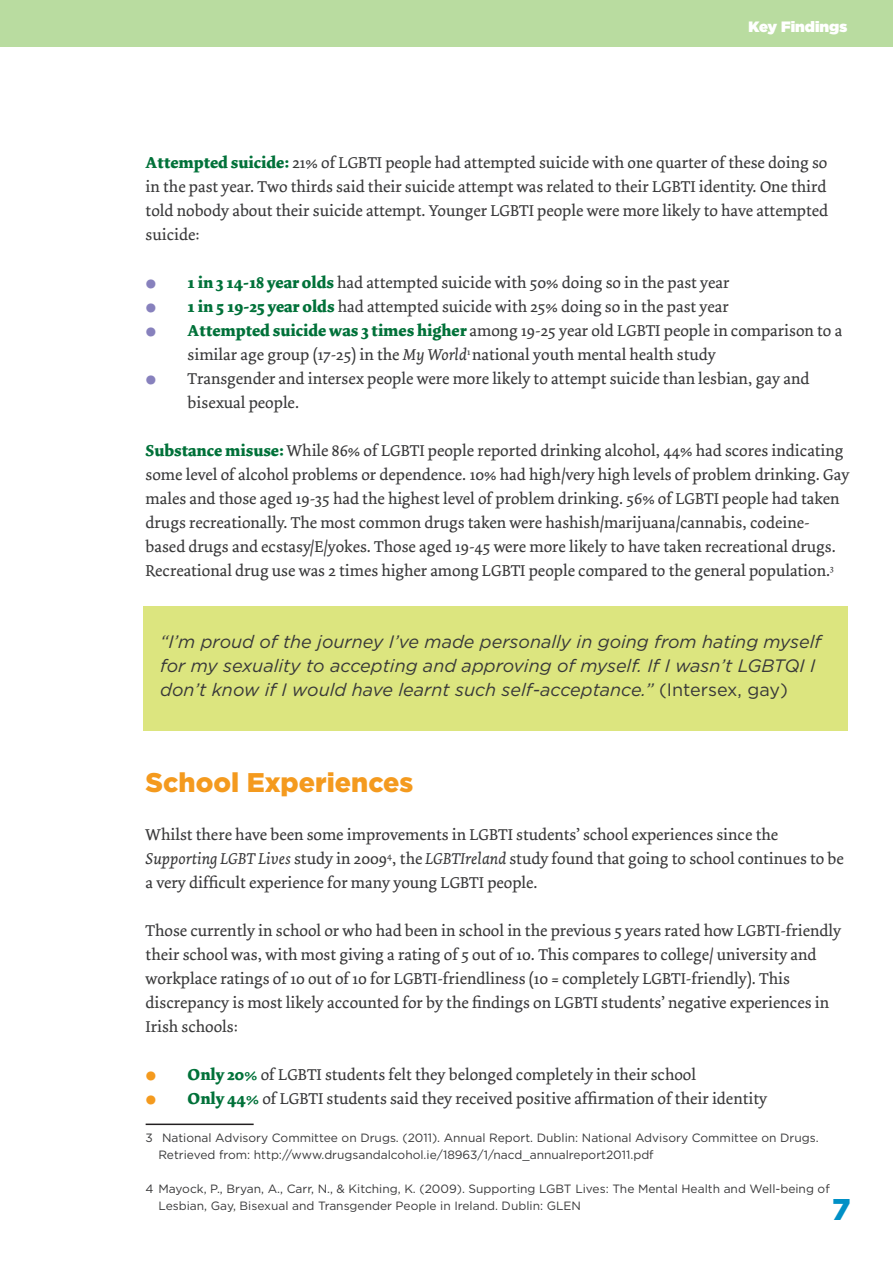
<style>
.page{position:relative;width:893px;height:1263px;background:#fff}
.page>*{position:absolute;margin:0;border:0;box-sizing:border-box;transform-origin:0 0}
.Bullet_list_-_level{font:700 48px "AG Book Rounded Std";color:#8781bd}
.Bullet_list_-_level-2{font:700 48px "AG Book Rounded Std";color:#f49a1e}
.t1{font:900 30px "Gotham HTF";color:#0090c6}
.t2{font:900 27px "Gotham HTF";color:#f49a1e}
.Paragraph_-_without{font:italic 18px/24px "Gotham HTF";color:#383839}
.Paragraph_-_without-2{font:16.5px/24px "Dolly";color:#383839}
.Bullet_list_-_level-3{font:16.5px/24px "Dolly";color:#383839}
.t3{font:900 15px "Gotham HTF";color:#fff}
.Footnote{font:12px/16.5px "Gotham HTF";color:#383839}
.s1{font-weight:700;color:#007139}
.s2{font-style:italic}
.s3{font-style:normal}
</style>
<div class="page">
<hr style="left:146px;top:1123px;width:108px;height:2px;background:#231f20">
<div style="left:0;top:0;width:893px;height:47px;background:#b9dca0"></div>
<hr style="left:0;top:0;width:1px;height:47px;background:#99cd75">
<div style="left:143px;top:606px;width:705px;height:124px;background:#dce57f"></div>
<p class="t3" style="left:749px;top:18px;width:100px">Key Findings</p>
<p class="Paragraph_-_without-2" style="left:146px;top:151px;width:684px;text-align:justify"><span class="s1">Attempted suicide:</span> 21% of LGBTI people had attempted suicide with one quarter of these doing so in the past year. Two thirds said their suicide attempt was related to their LGBTI identity. One third told nobody about their suicide attempt. Younger LGBTI people were more likely to have attempted suicide:</p>
<p class="Bullet_list_-_level" style="left:146px;top:244px;width:12px">.</p>
<p class="Bullet_list_-_level-3" style="left:188px;top:271px;width:543px"><span class="s1">1 in 3 14-18 year olds</span> had attempted suicide with 50% doing so in the past year</p>
<p class="Bullet_list_-_level" style="left:146px;top:268px;width:12px">.</p>
<p class="Bullet_list_-_level-3" style="left:188px;top:295px;width:543px"><span class="s1">1 in 5 19-25 year olds</span> had attempted suicide with 25% doing so in the past year</p>
<p class="Bullet_list_-_level" style="left:146px;top:292px;width:12px">.</p>
<p class="Bullet_list_-_level-3" style="left:188px;top:319px;width:656px"><span class="s1">Attempted suicide was 3 times higher</span> among 19-25 year old LGBTI people in comparison to a similar age group (17-25) in the <span class="s2">My World</span><sup>1</sup> national youth mental health study</p>
<p class="Bullet_list_-_level" style="left:146px;top:340px;width:12px">.</p>
<p class="Bullet_list_-_level-3" style="left:188px;top:367px;width:623px">Transgender and intersex people were more likely to attempt suicide than lesbian, gay and bisexual people.</p>
<p class="Paragraph_-_without-2" style="left:146px;top:439px;width:705px"><span class="s1">Substance misuse:</span> While 86% of LGBTI people reported drinking alcohol, 44% had scores indicating some level of alcohol problems or dependence. 10% had high/very high levels of problem drinking. Gay males and those aged 19-35 had the highest level of problem drinking. 56% of LGBTI people had taken drugs recreationally. The most common drugs taken were hashish/marijuana/cannabis, codeine&shy;based drugs and ecstasy/E/yokes. Those aged 19-45 were more likely to have taken recreational drugs.<br>Recreational drug use was 2 times higher among LGBTI people compared to the general population.<sup>3</sup></p>
<p class="Paragraph_-_without" style="left:160px;top:630px;width:662px">“I’m proud of the journey I’ve made personally in going from hating myself for my sexuality to accepting and approving of myself. If I wasn’t LGBTQI I don’t know if I would have learnt such self-acceptance.” <span class="s3">(Intersex, gay)</span></p>
<p class="t2" style="left:146px;top:767px;width:269px">School Experiences</p>
<p class="Paragraph_-_without-2" style="left:146px;top:823px;width:700px">Whilst there have been some improvements in LGBTI students’ school experiences since the<br><span class="s2">Supporting LGBT Lives</span> study in 2009<sup>4</sup>, the <span class="s2">LGBTIreland</span> study found that going to school continues to be a very difficult experience for many young LGBTI people.</p>
<p class="Paragraph_-_without-2" style="left:146px;top:919px;width:697px">Those currently in school or who had been in school in the previous 5 years rated how LGBTI-friendly their school was, with most giving a rating of 5 out of 10. This compares to college/ university and workplace ratings of 10 out of 10 for LGBTI-friendliness (10 = completely LGBTI-friendly). This discrepancy is most likely accounted for by the findings on LGBTI students’ negative experiences in Irish schools:</p>
<p class="Bullet_list_-_level-2" style="left:146px;top:1036px;width:12px">.</p>
<p class="Bullet_list_-_level-3" style="left:188px;top:1063px;width:510px"><span class="s1">Only 20%</span> of LGBTI students felt they belonged completely in their school</p>
<p class="Bullet_list_-_level-2" style="left:146px;top:1060px;width:12px">.</p>
<p class="Bullet_list_-_level-3" style="left:188px;top:1087px;width:581px"><span class="s1">Only 44%</span> of LGBTI students said they received positive affirmation of their identity</p>
<p class="Footnote" style="left:158px;top:1130px;width:662px;text-indent:-13px">3 National Advisory Committee on Drugs. (2011). Annual Report. Dublin: National Advisory Committee on Drugs.<br>Retrieved from: http://www.drugsandalcohol.ie/18963/1/nacd_annualreport2011.pdf</p>
<p class="Footnote" style="left:158px;top:1181px;width:673px;text-indent:-13px">4 Mayock, P., Bryan, A., Carr, N., &amp; Kitching, K. (2009). Supporting LGBT Lives: The Mental Health and Well-being of<br>Lesbian, Gay, Bisexual and Transgender People in Ireland. Dublin: GLEN</p>
<p class="t1" style="left:832px;top:1192px;width:20px">7</p>
</div>
